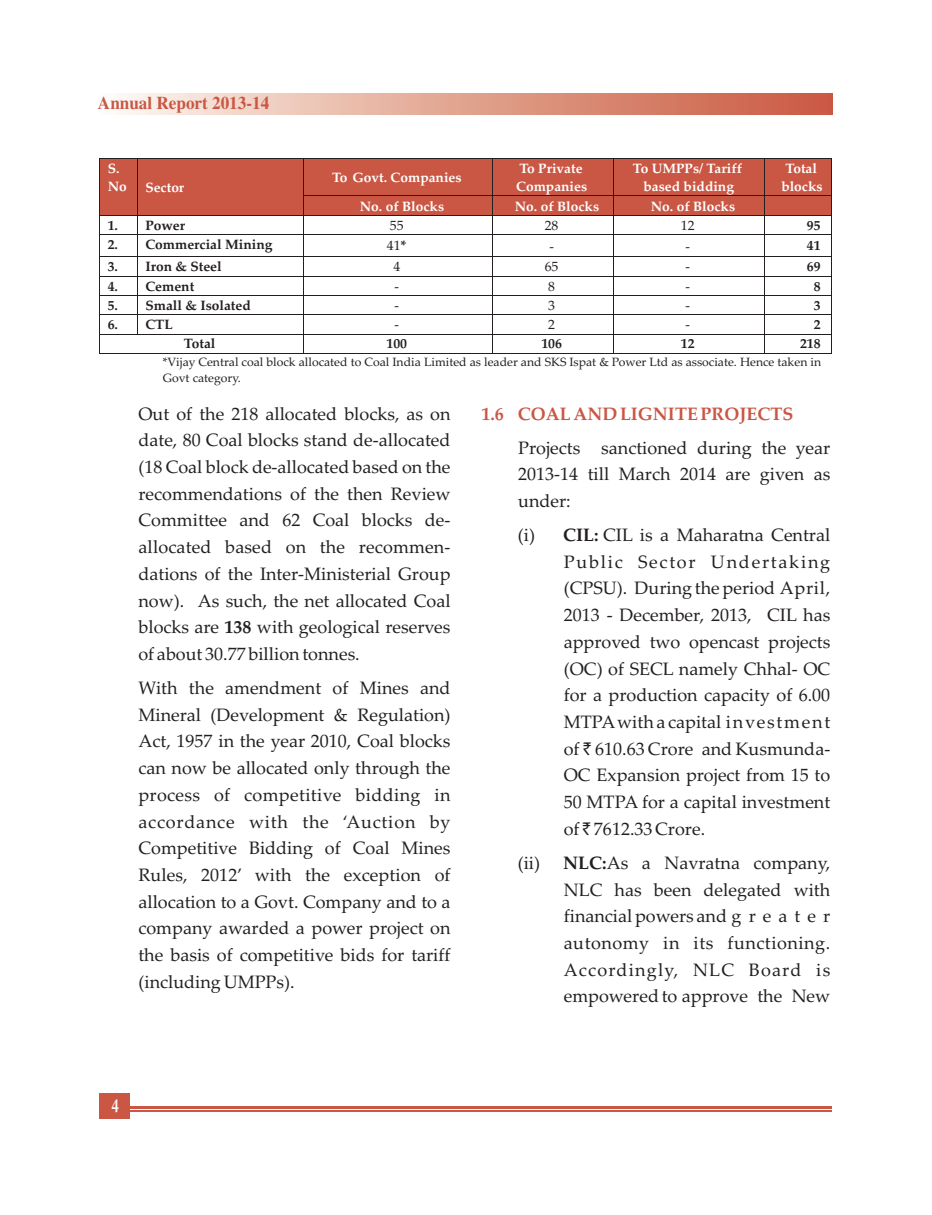
<style>
.page{position:relative;width:932px;height:1215px;background:#fff}
.page>*{position:absolute;margin:0;border:0;box-sizing:border-box;transform-origin:0 0}
.t1{font:700 19.5px "Garamond";color:#fff;scale:.82 1}
.t2{font:18px/26.7px "Palatino Linotype";color:#231f20;text-align:justify}
.t3{font:700 18px "Times";color:#ca5744;scale:.95 1}
.t4{font:700 13.5px/18.1px "Palatino Linotype";color:#fff}
.t5{font:700 13.5px "Palatino Linotype";color:#231f20}
.t6{font:13.5px "Palatino Linotype";color:#231f20}
.t7{font:12px/16.2px "Palatino Linotype";color:#231f20}
.s1{font-weight:700}
.s2{font-weight:700;color:#ca5744}
.s3{font-family:"Rupee"}
</style>
<div class="page">
<div style="left:100px;top:93px;width:732px;height:22px;background:linear-gradient(to right,#fcf7ee,#c8553a)"></div>
<hr style="left:129px;top:1106px;width:702px;height:3px;background:#ca5744">
<hr style="left:129px;top:1111px;width:702px;height:1px;background:#ca5744">
<div style="left:100px;top:1093px;width:30px;height:26px;background:#ca5744"></div>
<div style="left:99px;top:158px;width:731px;height:57px;background:#ca5744"></div>
<hr style="left:100px;top:158px;width:37px;height:1px;background:#231f20">
<hr style="left:137px;top:158px;width:166px;height:1px;background:#231f20">
<hr style="left:304px;top:158px;width:188px;height:1px;background:#231f20">
<hr style="left:492px;top:158px;width:121px;height:1px;background:#231f20">
<hr style="left:613px;top:158px;width:151px;height:1px;background:#231f20">
<hr style="left:764px;top:158px;width:66px;height:1px;background:#231f20">
<hr style="left:99px;top:159px;width:1px;height:36px;background:#231f20">
<hr style="left:137px;top:159px;width:1px;height:36px;background:#231f20">
<hr style="left:303px;top:159px;width:1px;height:36px;background:#231f20">
<hr style="left:492px;top:159px;width:1px;height:36px;background:#231f20">
<hr style="left:613px;top:159px;width:1px;height:36px;background:#231f20">
<hr style="left:764px;top:159px;width:1px;height:36px;background:#231f20">
<hr style="left:830px;top:159px;width:1px;height:36px;background:#231f20">
<hr style="left:304px;top:195px;width:188px;height:1px;background:#231f20">
<hr style="left:492px;top:195px;width:121px;height:1px;background:#231f20">
<hr style="left:613px;top:195px;width:151px;height:1px;background:#231f20">
<hr style="left:764px;top:195px;width:66px;height:1px;background:#231f20">
<hr style="left:100px;top:215px;width:37px;height:1px;background:#231f20">
<hr style="left:137px;top:215px;width:166px;height:1px;background:#231f20">
<hr style="left:304px;top:215px;width:188px;height:1px;background:#231f20">
<hr style="left:492px;top:215px;width:121px;height:1px;background:#231f20">
<hr style="left:613px;top:215px;width:151px;height:1px;background:#231f20">
<hr style="left:764px;top:215px;width:66px;height:1px;background:#231f20">
<hr style="left:100px;top:234px;width:37px;height:1px;background:#231f20">
<hr style="left:137px;top:234px;width:166px;height:1px;background:#231f20">
<hr style="left:304px;top:234px;width:188px;height:1px;background:#231f20">
<hr style="left:492px;top:234px;width:121px;height:1px;background:#231f20">
<hr style="left:613px;top:234px;width:151px;height:1px;background:#231f20">
<hr style="left:764px;top:234px;width:66px;height:1px;background:#231f20">
<hr style="left:100px;top:256px;width:37px;height:1px;background:#231f20">
<hr style="left:137px;top:256px;width:166px;height:1px;background:#231f20">
<hr style="left:304px;top:256px;width:188px;height:1px;background:#231f20">
<hr style="left:492px;top:256px;width:121px;height:1px;background:#231f20">
<hr style="left:613px;top:256px;width:151px;height:1px;background:#231f20">
<hr style="left:764px;top:256px;width:66px;height:1px;background:#231f20">
<hr style="left:100px;top:276px;width:37px;height:1px;background:#231f20">
<hr style="left:137px;top:276px;width:166px;height:1px;background:#231f20">
<hr style="left:304px;top:276px;width:188px;height:1px;background:#231f20">
<hr style="left:492px;top:276px;width:121px;height:1px;background:#231f20">
<hr style="left:613px;top:276px;width:151px;height:1px;background:#231f20">
<hr style="left:764px;top:276px;width:66px;height:1px;background:#231f20">
<hr style="left:100px;top:295px;width:37px;height:1px;background:#231f20">
<hr style="left:137px;top:295px;width:166px;height:1px;background:#231f20">
<hr style="left:304px;top:295px;width:188px;height:1px;background:#231f20">
<hr style="left:492px;top:295px;width:121px;height:1px;background:#231f20">
<hr style="left:613px;top:295px;width:151px;height:1px;background:#231f20">
<hr style="left:764px;top:295px;width:66px;height:1px;background:#231f20">
<hr style="left:100px;top:314px;width:37px;height:1px;background:#231f20">
<hr style="left:137px;top:314px;width:166px;height:1px;background:#231f20">
<hr style="left:304px;top:314px;width:188px;height:1px;background:#231f20">
<hr style="left:492px;top:314px;width:121px;height:1px;background:#231f20">
<hr style="left:613px;top:314px;width:151px;height:1px;background:#231f20">
<hr style="left:764px;top:314px;width:66px;height:1px;background:#231f20">
<hr style="left:100px;top:334px;width:37px;height:1px;background:#231f20">
<svg style="left:137px;top:195px;width:1px;height:139px"></svg>
<hr style="left:137px;top:334px;width:166px;height:1px;background:#231f20">
<hr style="left:304px;top:334px;width:188px;height:1px;background:#231f20">
<hr style="left:492px;top:334px;width:121px;height:1px;background:#231f20">
<hr style="left:613px;top:334px;width:151px;height:1px;background:#231f20">
<hr style="left:764px;top:334px;width:66px;height:1px;background:#231f20">
<svg style="left:99px;top:195px;width:1px;height:159px"></svg>
<hr style="left:100px;top:353px;width:203px;height:1px;background:#231f20">
<svg style="left:303px;top:195px;width:1px;height:159px"></svg>
<hr style="left:304px;top:353px;width:188px;height:1px;background:#231f20">
<svg style="left:492px;top:196px;width:1px;height:157px"></svg>
<hr style="left:492px;top:353px;width:121px;height:1px;background:#231f20">
<svg style="left:613px;top:196px;width:1px;height:157px"></svg>
<hr style="left:613px;top:353px;width:151px;height:1px;background:#231f20">
<svg style="left:764px;top:196px;width:1px;height:157px"></svg>
<hr style="left:764px;top:353px;width:66px;height:1px;background:#231f20">
<svg style="left:830px;top:195px;width:1px;height:159px"></svg>
<p class="t3" style="left:98px;top:95px;width:182px">Annual Report 2013-14</p>
<p class="t4" style="left:108px;top:161px;width:21px">S.<br>No</p>
<p class="t4" style="left:145px;top:180px;width:40px">Sector</p>
<p class="t4" style="left:332px;top:170px;width:131px">To Govt. Companies</p>
<p class="t4" style="left:516px;top:161px;width:73px">To Private<br>Companies</p>
<p class="t4" style="left:632px;top:161px;width:111px;text-align:center">To UMPPs/ Tariff based bidding</p>
<p class="t4" style="left:781px;top:161px;width:43px;text-align:center">Total blocks</p>
<p class="t4" style="left:360px;top:198px;width:86px">No. of Blocks</p>
<p class="t4" style="left:515px;top:198px;width:86px">No. of Blocks</p>
<p class="t4" style="left:650px;top:198px;width:86px">No. of Blocks</p>
<p class="t5" style="left:108px;top:220px;width:79px">1. Power</p>
<p class="t6" style="left:390px;top:220px;width:15px">55</p>
<p class="t6" style="left:544px;top:220px;width:15px">28</p>
<p class="t6" style="left:680px;top:220px;width:15px">12</p>
<p class="t5" style="left:806px;top:220px;width:15px">95</p>
<p class="t5" style="left:108px;top:239px;width:166px">2. Commercial Mining</p>
<p class="t6" style="left:387px;top:240px;width:21px">41<span class="s1">*</span></p>
<p class="t6" style="left:549px;top:241px;width:6px">-</p>
<p class="t6" style="left:685px;top:241px;width:6px">-</p>
<p class="t5" style="left:806px;top:240px;width:15px">41</p>
<p class="t5" style="left:108px;top:261px;width:116px">3. Iron &amp; Steel</p>
<p class="t6" style="left:393px;top:262px;width:8px">4</p>
<p class="t6" style="left:544px;top:262px;width:15px">65</p>
<p class="t6" style="left:685px;top:262px;width:6px">-</p>
<p class="t5" style="left:806px;top:261px;width:15px">69</p>
<p class="t5" style="left:108px;top:281px;width:88px">4. Cement</p>
<p class="t6" style="left:394px;top:281px;width:6px">-</p>
<p class="t6" style="left:548px;top:281px;width:8px">8</p>
<p class="t6" style="left:685px;top:281px;width:6px">-</p>
<p class="t5" style="left:813px;top:281px;width:8px">8</p>
<p class="t5" style="left:108px;top:300px;width:145px">5. Small &amp; Isolated</p>
<p class="t6" style="left:394px;top:300px;width:6px">-</p>
<p class="t6" style="left:548px;top:300px;width:8px">3</p>
<p class="t6" style="left:685px;top:300px;width:6px">-</p>
<p class="t5" style="left:813px;top:300px;width:8px">3</p>
<p class="t5" style="left:108px;top:319px;width:67px">6. CTL</p>
<p class="t6" style="left:394px;top:320px;width:6px">-</p>
<p class="t6" style="left:548px;top:320px;width:8px">2</p>
<p class="t6" style="left:685px;top:320px;width:6px">-</p>
<p class="t5" style="left:813px;top:319px;width:8px">2</p>
<p class="t5" style="left:184px;top:339px;width:33px">Total</p>
<p class="t5" style="left:386px;top:339px;width:22px">100</p>
<p class="t5" style="left:541px;top:339px;width:22px">106</p>
<p class="t5" style="left:680px;top:339px;width:15px">12</p>
<p class="t5" style="left:800px;top:339px;width:22px">218</p>
<p class="t7" style="left:163px;top:355px;width:660px">*Vijay Central coal block allocated to Coal India Limited as leader and SKS Ispat &amp; Power Ltd as associate. Hence taken in<br>Govt category.</p>
<p class="t2" style="left:138px;top:402px;width:313px">Out of the 218 allocated blocks, as on date, 80 Coal blocks stand de-allocated (18 Coal block de-allocated based on the recommendations of the then Review Committee and 62 Coal blocks de&shy;allocated based on the recommen&shy;dations of the Inter-Ministerial Group now). As such, the net allocated Coal blocks are <span class="s1">138</span> with geological reserves of about 30.77 billion tonnes.</p>
<p class="t2" style="left:138px;top:677px;width:313px">With the amendment of Mines and Mineral (Development &amp; Regulation)<br>Act, 1957 in the year 2010, Coal blocks can now be allocated only through the process of competitive bidding in accordance with the ‘Auction by Competitive Bidding of Coal Mines Rules, 2012’ with the exception of allocation to a Govt. Company and to a company awarded a power project on the basis of competitive bids for tariff (including UMPPs).</p>
<p class="t2" style="left:518px;top:399px;width:313px;line-height:34px;text-indent:-37px"><span class="s2">1.6 COAL AND LIGNITE PROJECTS<br></span>Projects sanctioned during the year</p>
<p class="t2" style="left:518px;top:463px;width:313px">2013-14 till March 2014 are given as under:</p>
<p class="t2" style="left:563px;top:524px;width:268px;text-indent:-46px">(i) <span class="s1">CIL:</span> CIL is a Maharatna Central Public Sector Undertaking (CPSU). During the period April, 2013 - December, 2013, CIL has approved two opencast projects (OC) of SECL namely Chhal- OC for a production capacity of 6.00<br>MTPAwith a capital investment of <span class="s3">`</span> 610.63 Crore and Kusmunda-OC Expansion project from 15 to 50 MTPA for a capital investment of <span class="s3">`</span> 7612.33 Crore.</p>
<p class="t2" style="left:517px;top:852px;width:24px">(ii)</p>
<p class="t2" style="left:563px;top:852px;width:268px"><span class="s1">NLC:</span>As a Navratna company, NLC has been delegated with financial powers and g r e a t e r autonomy in its functioning.<br>Accordingly, NLC Board is empowered to approve the New</p>
<p class="t1" style="left:111px;top:1100px;width:11px">4</p>
</div>
